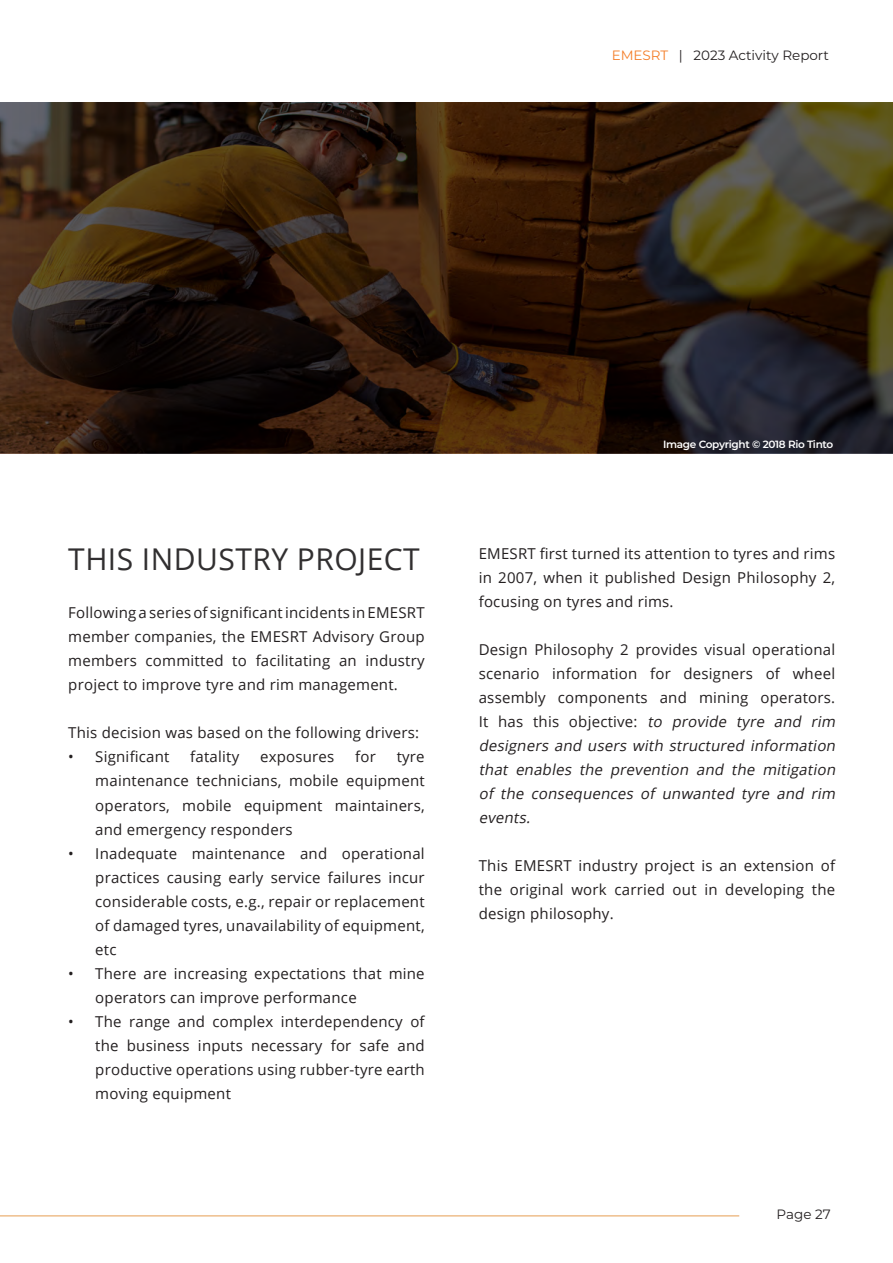
<style>
.page{position:relative;width:893px;height:1263px;background:#fff}
.page>*{position:absolute;margin:0;border:0;box-sizing:border-box;transform-origin:0 0}
.t1{font:30px "Open Sans";letter-spacing:.015em;color:#312f30}
.t2{font:15px/24px "Open Sans";letter-spacing:.015em;color:#231f20;text-align:justify}
.t3{font:italic 15px/24px "Open Sans";color:#231f20}
.t4{font:13.5px "Montserrat";color:#231f20}
.t5{font:600 10.5px "Montserrat";letter-spacing:-.03em;color:#fff}
.s1{color:#f47d27}
.s2{font-style:normal}
</style>
<div class="page">
<hr style="left:0;top:1215px;width:739px;height:1px;background:#e69d52">
<img style="left:0;top:102px;width:893px;height:352px">
<p class="t4" style="left:612px;top:46px;width:219px"><span class="s1">EMESRT</span> | 2023 Activity Report</p>
<p class="t1" style="left:68px;top:539px;width:353px">THIS INDUSTRY PROJECT</p>
<p class="t2" style="left:68px;top:601px;width:358px">Following a series of significant incidents in EMESRT member companies, the EMESRT Advisory Group members committed to facilitating an industry project to improve tyre and rim management.</p>
<p class="t2" style="left:68px;top:721px;width:352px">This decision was based on the following drivers:</p>
<p class="t2" style="left:68px;top:745px;width:103px">• Significant</p>
<p class="t2" style="left:190px;top:745px;width:51px">fatality</p>
<p class="t2" style="left:260px;top:745px;width:76px">exposures</p>
<p class="t2" style="left:355px;top:745px;width:22px">for</p>
<p class="t2" style="left:95px;top:745px;width:331px;text-indent:301px">tyre maintenance technicians, mobile equipment operators, mobile equipment maintainers, and emergency responders</p>
<p class="t2" style="left:95px;top:841px;width:331px;text-indent:-27px">• Inadequate maintenance and operational practices causing early service failures incur considerable costs, e.g., repair or replacement of damaged tyres, unavailability of equipment, etc</p>
<p class="t2" style="left:95px;top:961px;width:331px;text-indent:-27px">• There are increasing expectations that mine operators can improve performance</p>
<p class="t2" style="left:95px;top:1009px;width:331px;text-indent:-27px">• The range and complex interdependency of the business inputs necessary for safe and productive operations using rubber-tyre earth moving equipment</p>
<p class="t5" style="left:663px;top:437px;width:172px">Image Copyright © 2018 Rio Tinto</p>
<p class="t2" style="left:479px;top:541px;width:358px">EMESRT first turned its attention to tyres and rims in 2007, when it published Design Philosophy 2, focusing on tyres and rims.</p>
<p class="t3" style="left:479px;top:637px;width:361px"><span class="s2">Design Philosophy 2 provides visual operational scenario information for designers of wheel assembly components and mining operators.<br>It has this objective:</span> to provide tyre and rim designers and users with structured information that enables the prevention and the mitigation of the consequences of unwanted tyre and rim events.</p>
<p class="t2" style="left:479px;top:853px;width:358px">This EMESRT industry project is an extension of the original work carried out in developing the design philosophy.</p>
<p class="t4" style="left:777px;top:1205px;width:55px">Page 27</p>
</div>
